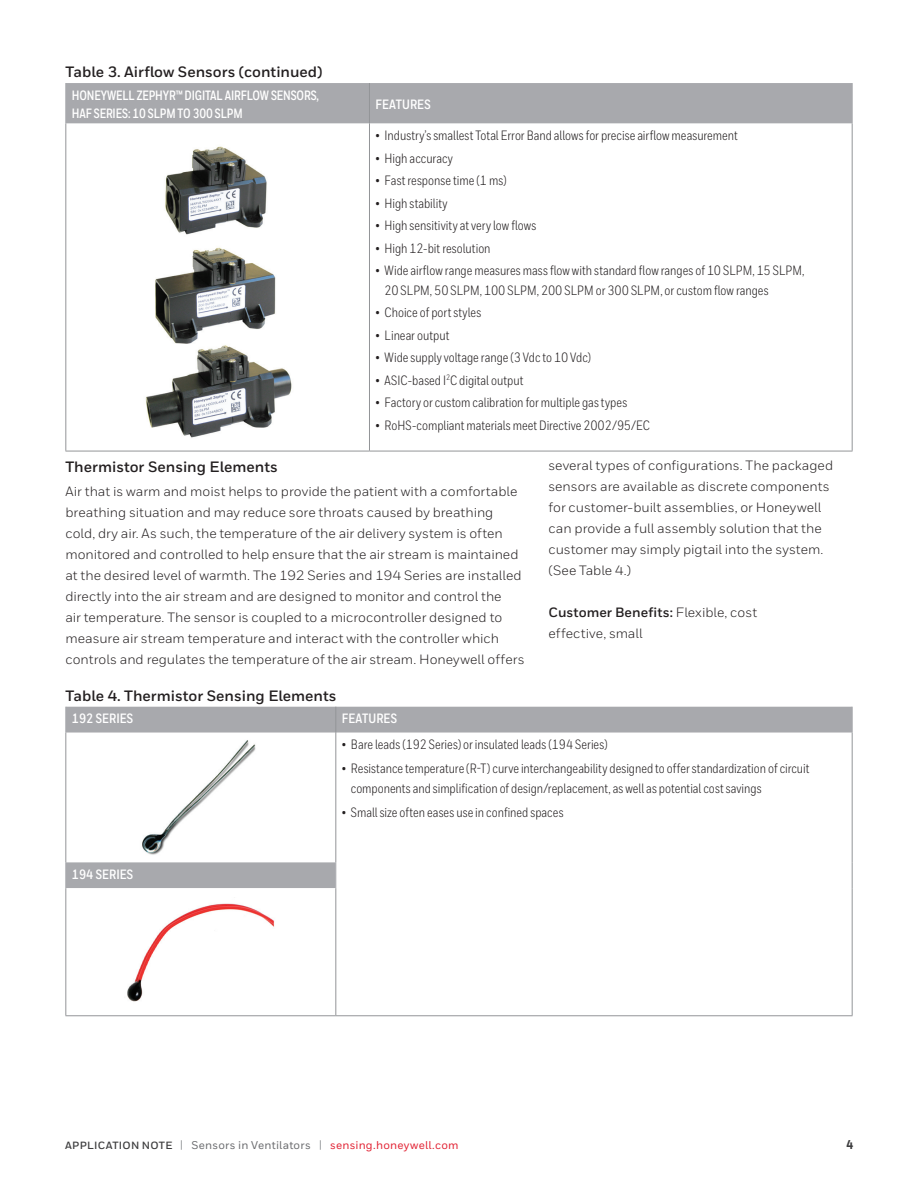
<style>
.page{position:relative;width:918px;height:1188px;background:#fff}
.page>*{position:absolute;margin:0;border:0;box-sizing:border-box;transform-origin:0 0}
.t1{font:700 15px "Honeywell Sans";color:#231f20}
.t2{font:13.5px/21px "Honeywell Sans";color:#231f20}
.t3{font:13.5px/19.5px "Honeywell Cond";color:#231f20}
.t4{font:700 13.5px/18px "Honeywell Cond";letter-spacing:-.01em;color:#fff;scale:.94 1}
.t5{font:700 13.5px "Honeywell Cond";letter-spacing:-.01em;color:#fff}
.t6{font:700 13.5px "Honeywell Cond";letter-spacing:.01em;color:#fff}
.t7{font:800 12.75px "Honeywell Cond";color:#3e3e3f}
.t8{font:500 11.25px "Honeywell Sans";letter-spacing:.015em;color:#e22536}
.s1{font-weight:700}
.s2{font-weight:700;font-size:10.5px;color:#3e3e3f}
.s3{font-size:11.4px;color:#939598}
.s4{color:#6c6d70}
</style>
<div class="page">
<div style="left:66px;top:83px;width:786px;height:41px;background:#a8a9ad"></div>
<svg style="left:66px;top:124px;width:786px;height:327px"></svg>
<hr style="left:65px;top:124px;width:1px;height:327px;background:#939598">
<hr style="left:852px;top:124px;width:1px;height:327px;background:#939598">
<hr style="left:369px;top:83px;width:1px;height:41px;background:#939598">
<hr style="left:369px;top:124px;width:1px;height:327px;background:#939598">
<hr style="left:65px;top:451px;width:304px;height:1px;background:#939598">
<hr style="left:369px;top:451px;width:484px;height:1px;background:#939598">
<hr style="left:65px;top:83px;width:1px;height:41px;background:#a8a9ad">
<hr style="left:852px;top:83px;width:1px;height:41px;background:#a8a9ad">
<img style="left:135px;top:135px;width:165px;height:308px">
<div style="left:66px;top:707px;width:786px;height:26px;background:#a8a9ad"></div>
<svg style="left:66px;top:733px;width:786px;height:282px"></svg>
<hr style="left:335px;top:888px;width:1px;height:127px;background:#939598">
<hr style="left:336px;top:1015px;width:517px;height:1px;background:#939598">
<hr style="left:65px;top:733px;width:1px;height:129px;background:#939598">
<hr style="left:852px;top:733px;width:1px;height:129px;background:#939598">
<svg style="left:852px;top:862px;width:1px;height:26px"></svg>
<hr style="left:65px;top:888px;width:1px;height:127px;background:#939598">
<hr style="left:852px;top:888px;width:1px;height:127px;background:#939598">
<svg style="left:335px;top:707px;width:1px;height:26px"></svg>
<hr style="left:335px;top:733px;width:1px;height:129px;background:#939598">
<hr style="left:65px;top:1015px;width:271px;height:1px;background:#939598">
<svg style="left:65px;top:707px;width:1px;height:26px"></svg>
<svg style="left:852px;top:707px;width:1px;height:26px"></svg>
<svg style="left:65px;top:862px;width:1px;height:26px"></svg>
<svg style="left:335px;top:862px;width:1px;height:26px"></svg>
<img style="left:138px;top:739px;width:126px;height:117px">
<img style="left:121px;top:897px;width:160px;height:110px">
<p class="t1" style="left:65px;top:63px;width:259px">Table 3. Airflow Sensors (continued)</p>
<p class="t4" style="left:72px;top:86px;width:265px">HONEYWELL ZEPHYR™ DIGITAL AIRFLOW SENSORS,<br>HAF SERIES: 10 SLPM TO 300 SLPM</p>
<p class="t6" style="left:375px;top:96px;width:57px">FEATURES</p>
<p class="t3" style="left:375px;top:126px;width:364px">• Industry’s smallest Total Error Band allows for precise airflow measurement</p>
<p class="t3" style="left:375px;top:148px;width:79px">• High accuracy</p>
<p class="t3" style="left:375px;top:171px;width:133px">• Fast response time (1 ms)</p>
<p class="t3" style="left:375px;top:193px;width:74px">• High stability</p>
<p class="t3" style="left:375px;top:216px;width:162px">• High sensitivity at very low flows</p>
<p class="t3" style="left:375px;top:238px;width:117px">• High 12-bit resolution</p>
<p class="t3" style="left:384px;top:261px;width:421px;text-indent:-9px">• Wide airflow range measures mass flow with standard flow ranges of 10 SLPM, 15 SLPM,<br>20 SLPM, 50 SLPM, 100 SLPM, 200 SLPM or 300 SLPM, or custom flow ranges</p>
<p class="t3" style="left:375px;top:303px;width:107px">• Choice of port styles</p>
<p class="t3" style="left:375px;top:325px;width:75px">• Linear output</p>
<p class="t3" style="left:375px;top:348px;width:217px">• Wide supply voltage range (3 Vdc to 10 Vdc)</p>
<p class="t3" style="left:375px;top:370px;width:149px">• ASIC-based I<sup>2</sup>C digital output</p>
<p class="t3" style="left:375px;top:393px;width:253px">• Factory or custom calibration for multiple gas types</p>
<p class="t3" style="left:375px;top:415px;width:276px">• RoHS-compliant materials meet Directive 2002/95/EC</p>
<p class="t1" style="left:65px;top:457px;width:214px">Thermistor Sensing Elements</p>
<p class="t2" style="left:65px;top:480px;width:461px">Air that is warm and moist helps to provide the patient with a comfortable breathing situation and may reduce sore throats caused by breathing cold, dry air. As such, the temperature of the air delivery system is often monitored and controlled to help ensure that the air stream is maintained at the desired level of warmth. The 192 Series and 194 Series are installed directly into the air stream and are designed to monitor and control the<br>air temperature. The sensor is coupled to a microcontroller designed to measure air stream temperature and interact with the controller which controls and regulates the temperature of the air stream. Honeywell offers</p>
<p class="t2" style="left:549px;top:455px;width:286px">several types of configurations. The packaged sensors are available as discrete components for customer-built assemblies, or Honeywell can provide a full assembly solution that the customer may simply pigtail into the system. (See Table 4.)</p>
<p class="t2" style="left:549px;top:602px;width:210px"><span class="s1">Customer Benefits:</span> Flexible, cost effective, small</p>
<p class="t1" style="left:65px;top:686px;width:273px">Table 4. Thermistor Sensing Elements</p>
<p class="t5" style="left:72px;top:710px;width:63px">192 SERIES</p>
<p class="t6" style="left:342px;top:710px;width:57px">FEATURES</p>
<p class="t3" style="left:342px;top:735px;width:267px">• Bare leads (192 Series) or insulated leads (194 Series)</p>
<p class="t3" style="left:351px;top:759px;width:460px;text-indent:-9px">• Resistance temperature (R-T) curve interchangeability designed to offer standardization of circuit components and simplification of design/replacement, as well as potential cost savings</p>
<p class="t3" style="left:342px;top:802px;width:223px">• Small size often eases use in confined spaces</p>
<p class="t5" style="left:72px;top:866px;width:63px">194 SERIES</p>
<p class="t8" style="left:65px;top:1138px;width:395px"><span class="s2">APPLICATION NOTE</span> <span class="s3">|</span> <span class="s4">Sensors in Ventilators</span> <span class="s3">|</span> sensing.honeywell.com</p>
<p class="t7" style="left:846px;top:1137px;width:8px">4</p>
</div>
